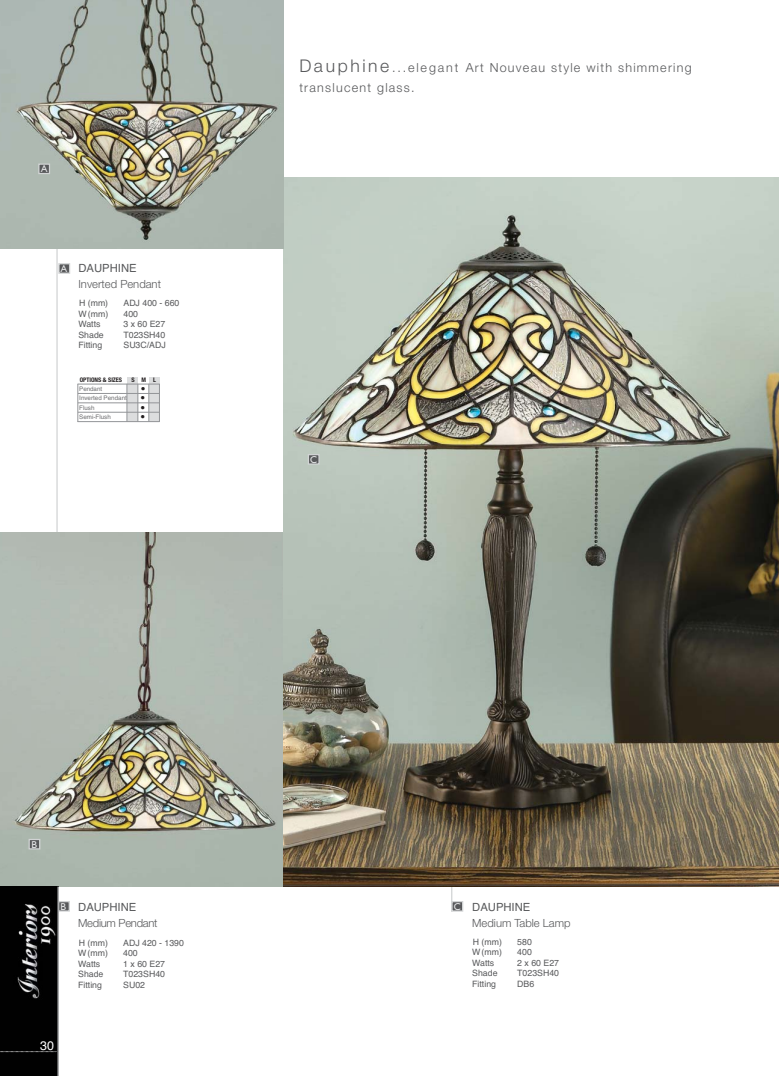
<style>
.page{position:relative;width:779px;height:1076px;background:#fff}
.page>*{position:absolute;margin:0;border:0;box-sizing:border-box;transform-origin:0 0}
.t1{font:300 12.5px/20px "Helvetica Neue";letter-spacing:.1em;color:#58595b}
.t2{font:12.5px "Helvetica";color:#fff}
.t3{font:300 11.25px "Helvetica Neue";color:#58595b}
.t4{font:11.25px "Helvetica";color:#58595b}
.t5{font:300 11.25px "Helvetica Neue";letter-spacing:-.025em;color:#58595b}
.t6{font:10px "Humanist 521 BT";color:#e6e7e8}
.t7{font:700 condensed 9.38px/9.2px "Helvetica Neue";color:#231f20;text-align:justify}
.t8{font:8.75px "Helvetica";color:#58595b}
.t9{font:6.25px/8.8px "Helvetica";color:#6d6e70}
.t10{font:700 condensed 6.25px "Helvetica Neue";color:#231f20}
.s1{font-size:17.5px}
.s2{font-family:"Humanist 521 BT";font-size:10px;color:#e6e7e8}
</style>
<div class="page">
<hr style="left:56px;top:1px;width:2px;height:1074px;background:#d1d3d4">
<img style="left:0;top:532px;width:284px;height:354px">
<svg style="left:451px;top:886px;width:1px;height:15px"></svg>
<div style="left:59px;top:902px;width:10px;height:8px;background:#58595b"></div>
<div style="left:58px;top:901px;width:12px;height:10px;border:1px solid #d1d3d4"></div>
<div style="left:453px;top:902px;width:9px;height:8px;background:#58595b"></div>
<div style="left:451px;top:901px;width:12px;height:10px;border:1px solid #d1d3d4"></div>
<img style="left:284px;top:178px;width:495px;height:708px">
<div style="left:30px;top:840px;width:9px;height:8px;background:#58595b"></div>
<div style="left:29px;top:838px;width:11px;height:11px;border:1px solid #d1d3d4"></div>
<img style="left:0;top:886px;width:58px;height:189px">
<svg style="left:0;top:1051px;width:57px;height:1px"></svg>
<div style="left:127px;top:376px;width:11px;height:45px;background:#dcddde"></div>
<div style="left:149px;top:376px;width:11px;height:45px;background:#dcddde"></div>
<hr style="left:77px;top:384px;width:1px;height:38px;background:#939598">
<hr style="left:127px;top:384px;width:1px;height:38px;background:#939598">
<hr style="left:138px;top:384px;width:1px;height:38px;background:#939598">
<hr style="left:148px;top:384px;width:1px;height:38px;background:#939598">
<hr style="left:159px;top:384px;width:1px;height:38px;background:#939598">
<hr style="left:78px;top:384px;width:81px;height:1px;background:#939598">
<hr style="left:78px;top:393px;width:81px;height:1px;background:#939598">
<hr style="left:78px;top:402px;width:81px;height:1px;background:#939598">
<hr style="left:78px;top:412px;width:81px;height:1px;background:#939598">
<hr style="left:77px;top:421px;width:82px;height:1px;background:#939598">
<div style="left:309px;top:455px;width:9px;height:8px;background:#58595b"></div>
<div style="left:308px;top:454px;width:12px;height:10px;border:1px solid #d1d3d4"></div>
<div style="left:60px;top:264px;width:9px;height:8px;background:#58595b"></div>
<div style="left:58px;top:263px;width:12px;height:11px;border:1px solid #d1d3d4"></div>
<img style="left:0;top:0;width:284px;height:248px">
<div style="left:39px;top:165px;width:10px;height:8px;background:#58595b"></div>
<div style="left:38px;top:163px;width:12px;height:11px;border:1px solid #d1d3d4"></div>
<hr style="left:58px;top:886px;width:1px;height:189px;background:#d1d3d4">
<p class="t6" style="left:41px;top:163px;width:8px">A</p>
<p class="t6" style="left:61px;top:262px;width:8px">A</p>
<p class="t4" style="left:78px;top:264px;width:60px">DAUPHINE</p>
<p class="t3" style="left:78px;top:280px;width:84px">Inverted Pendant</p>
<p class="t8" style="left:79px;top:300px;width:31px">H (mm)</p>
<p class="t8" style="left:123px;top:300px;width:57px">ADJ 400 - 660</p>
<p class="t8" style="left:78px;top:310px;width:31px">W(mm)</p>
<p class="t8" style="left:123px;top:310px;width:16px">400</p>
<p class="t8" style="left:78px;top:321px;width:24px">Watts</p>
<p class="t8" style="left:123px;top:321px;width:43px">3 x 60 E27</p>
<p class="t8" style="left:78px;top:331px;width:27px">Shade</p>
<p class="t8" style="left:123px;top:331px;width:43px">T023SH40</p>
<p class="t8" style="left:78px;top:342px;width:25px">Fitting</p>
<p class="t8" style="left:123px;top:342px;width:44px">SU3C/ADJ</p>
<p class="t9" style="left:79px;top:385px;width:49px">Pendant<br>Inverted Pendant</p>
<p class="t9" style="left:79px;top:403px;width:33px;line-height:9.4px">Flush<br>Semi-Flush</p>
<p class="t10" style="left:80px;top:376px;width:44px">OPTIONS &amp; SIZES</p>
<p class="t10" style="left:131px;top:376px;width:26px">S M L</p>
<p class="t7" style="left:141px;top:384px;width:6px">• • • •</p>
<h1 class="t1" style="left:299px;top:58px;width:394px"><span class="s1">Dauphine</span>...elegant Art Nouveau style with shimmering translucent glass.</h1>
<p class="t6" style="left:310px;top:453px;width:8px">C</p>
<p class="t6" style="left:32px;top:838px;width:7px">B</p>
<p class="t4" style="left:60px;top:902px;width:77px"><span class="s2">B</span> DAUPHINE</p>
<p class="t5" style="left:78px;top:918px;width:81px">Medium Pendant</p>
<p class="t8" style="left:79px;top:939px;width:31px">H (mm)</p>
<p class="t8" style="left:123px;top:939px;width:62px">ADJ 420 - 1390</p>
<p class="t8" style="left:78px;top:949px;width:31px">W(mm)</p>
<p class="t8" style="left:123px;top:949px;width:16px">400</p>
<p class="t8" style="left:78px;top:960px;width:24px">Watts</p>
<p class="t8" style="left:123px;top:960px;width:43px">1 x 60 E27</p>
<p class="t8" style="left:78px;top:970px;width:27px">Shade</p>
<p class="t8" style="left:123px;top:970px;width:43px">T023SH40</p>
<p class="t8" style="left:78px;top:981px;width:25px">Fitting</p>
<p class="t8" style="left:123px;top:981px;width:23px">SU02</p>
<h1 class="t2" style="left:40px;top:1040px;width:15px">30</h1>
<p class="t4" style="left:454px;top:902px;width:78px"><span class="s2">C</span> DAUPHINE</p>
<p class="t3" style="left:472px;top:918px;width:100px">Medium Table Lamp</p>
<p class="t8" style="left:473px;top:938px;width:31px">H (mm)</p>
<p class="t8" style="left:517px;top:938px;width:16px">580</p>
<p class="t8" style="left:472px;top:948px;width:31px">W(mm)</p>
<p class="t8" style="left:517px;top:948px;width:16px">400</p>
<p class="t8" style="left:472px;top:959px;width:24px">Watts</p>
<p class="t8" style="left:517px;top:959px;width:43px">2 x 60 E27</p>
<p class="t8" style="left:472px;top:969px;width:27px">Shade</p>
<p class="t8" style="left:517px;top:969px;width:43px">T023SH40</p>
<p class="t8" style="left:472px;top:980px;width:25px">Fitting</p>
<p class="t8" style="left:517px;top:980px;width:19px">DB6</p>
</div>
